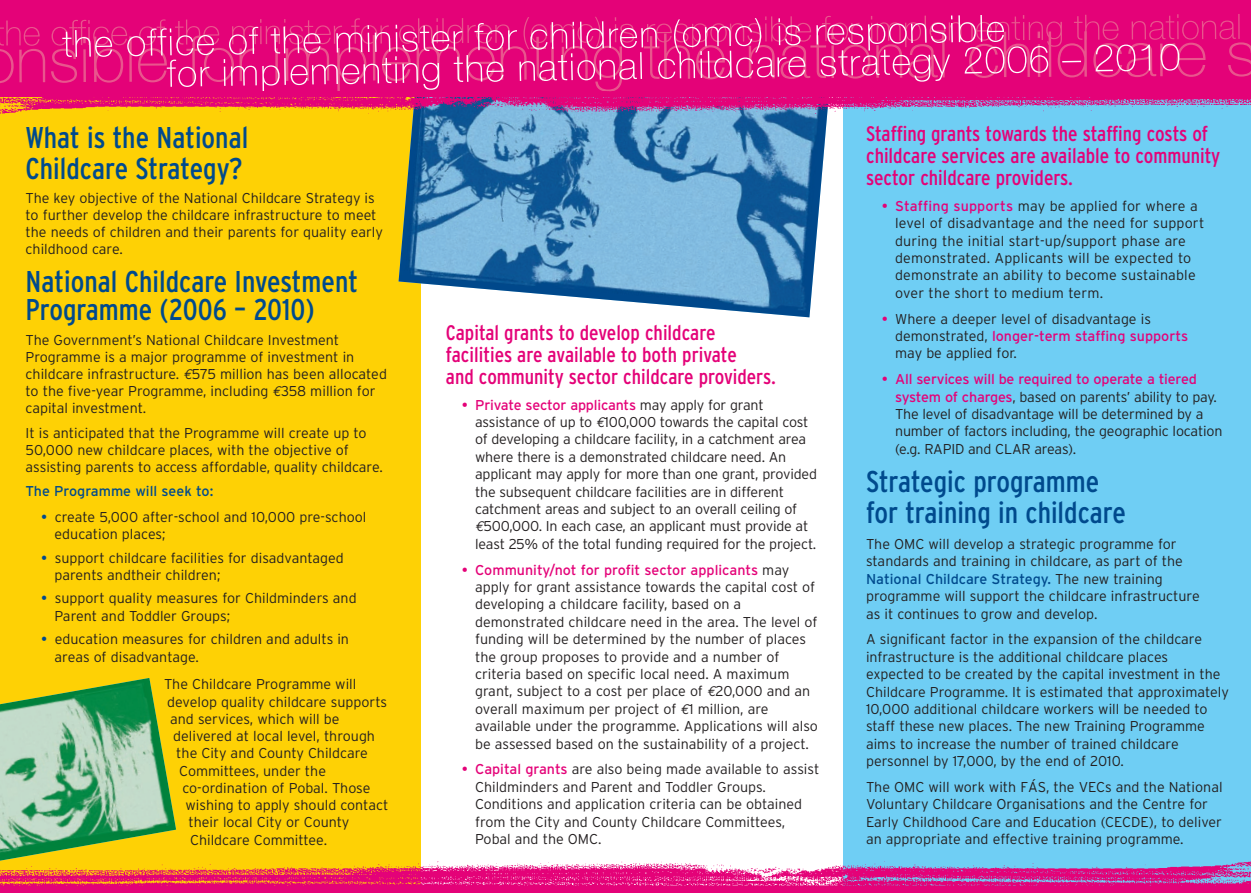
<style>
.page{position:relative;width:1251px;height:893px;background:#fff}
.page>*{position:absolute;margin:0;border:0;box-sizing:border-box;transform-origin:0 0}
.t1{font:condensed 30px/30.9px "Interstate";color:#004a8d}
.t2{font:condensed 21px/21.9px "Interstate";color:#e40278}
.t3{font:300 14.25px/17.4px "Interstate";color:#231f20}
.t4{font:14.25px "Interstate";color:#004a8d}
.s1{font-family:"Euro Mono";font-weight:400;font-style:italic}
.s2{font-weight:400;color:#004a8d}
.s3{font-weight:400;color:#e40278}
</style>
<div class="page">
<div style="left:842px;top:0;width:408px;height:893px;background:#6fcef4"></div>
<div style="left:0;top:0;width:421px;height:893px;background:#fed105"></div>
<img style="left:0;top:678px;width:176px;height:173px">
<img style="left:0;top:851px;width:1250px;height:42px">
<img style="left:398px;top:119px;width:429px;height:198px">
<div style="left:0;top:0;width:1250px;height:97px;background:#e40278"></div>
<svg style="left:0;top:21px;width:45px;height:62px"></svg>
<svg style="left:51px;top:14px;width:1199px;height:78px"></svg>
<img style="left:0;top:97px;width:1250px;height:22px">
<h1 class="t1" style="left:26px;top:123px;width:224px;line-height:30.3px">What is the National<br>Childcare Strategy?</h1>
<p class="t3" style="left:26px;top:190px;width:359px;line-height:17px">The key objective of the National Childcare Strategy is to further develop the childcare infrastructure to meet the needs of children and their parents for quality early childhood care.</p>
<h1 class="t1" style="left:26px;top:268px;width:334px;line-height:28px">National Childcare Investment<br>Programme (2006 – 2010)</h1>
<p class="t3" style="left:26px;top:331px;width:363px;line-height:17px">The Government’s National Childcare Investment Programme is a major programme of investment in childcare infrastructure. <span class="s1">€</span>575 million has been allocated to the five-year Programme, including <span class="s1">€</span>358 million for capital investment.</p>
<p class="t3" style="left:26px;top:424px;width:359px;line-height:17px">It is anticipated that the Programme will create up to<br>50,000 new childcare places, with the objective of assisting parents to access affordable, quality childcare.</p>
<p class="t4" style="left:26px;top:483px;width:189px">The Programme will seek to:</p>
<p class="t3" style="left:55px;top:508px;width:313px;text-indent:-13px"><span class="s2">•</span> create 5,000 after-school and 10,000 pre-school education places;</p>
<p class="t3" style="left:55px;top:549px;width:290px;text-indent:-13px"><span class="s2">•</span> support childcare facilities for disadvantaged parents andtheir children;</p>
<p class="t3" style="left:55px;top:590px;width:303px;text-indent:-13px"><span class="s2">•</span> support quality measures for Childminders and<br>Parent and Toddler Groups;</p>
<p class="t3" style="left:55px;top:630px;width:296px;text-indent:-13px"><span class="s2">•</span> education measures for children and adults in areas of disadvantage.</p>
<p class="t3" style="left:164px;top:676px;width:194px">The Childcare Programme will</p>
<p class="t3" style="left:167px;top:693px;width:221px">develop quality childcare supports</p>
<p class="t3" style="left:170px;top:710px;width:171px">and services, which will be</p>
<p class="t3" style="left:173px;top:727px;width:203px">delivered at local level, through</p>
<p class="t3" style="left:176px;top:745px;width:193px">the City and County Childcare</p>
<p class="t3" style="left:179px;top:762px;width:148px">Committees, under the</p>
<p class="t3" style="left:182px;top:779px;width:189px">co-ordination of Pobal. Those</p>
<p class="t3" style="left:185px;top:796px;width:204px">wishing to apply should contact</p>
<p class="t3" style="left:188px;top:814px;width:162px">their local City or County</p>
<p class="t3" style="left:190px;top:831px;width:138px">Childcare Committee.</p>
<h2 class="t2" style="left:446px;top:322px;width:331px">Capital grants to develop childcare facilities are available to both private<br>and community sector childcare providers.</h2>
<p class="t3" style="left:475px;top:396px;width:343px;text-indent:-13px"><span class="s3">• Private sector applicants</span> may apply for grant assistance of up to <span class="s1">€</span>100,000 towards the capital cost of developing a childcare facility, in a catchment area where there is a demonstrated childcare need. An applicant may apply for more than one grant, provided the subsequent childcare facilities are in different catchment areas and subject to an overall ceiling of <span class="s1">€</span>500,000. In each case, an applicant must provide at least 25% of the total funding required for the project.</p>
<p class="t3" style="left:475px;top:561px;width:344px;text-indent:-13px"><span class="s3">• Community/not for profit sector applicants</span> may apply for grant assistance towards the capital cost of developing a childcare facility, based on a demonstrated childcare need in the area. The level of funding will be determined by the number of places the group proposes to provide and a number of criteria based on specific local need. A maximum grant, subject to a cost per place of <span class="s1">€</span>20,000 and an overall maximum per project of <span class="s1">€</span>1 million, are available under the programme. Applications will also be assessed based on the sustainability of a project.</p>
<p class="t3" style="left:475px;top:761px;width:346px;text-indent:-13px"><span class="s3">• Capital grants</span> are also being made available to assist Childminders and Parent and Toddler Groups.<br>Conditions and application criteria can be obtained from the City and County Childcare Committees, Pobal and the OMC.</p>
<h2 class="t2" style="left:865px;top:123px;width:356px">Staffing grants towards the staffing costs of childcare services are available to community sector childcare providers.</h2>
<p class="t3" style="left:894px;top:197px;width:311px;text-indent:-13px"><span class="s3">• Staffing supports</span> may be applied for where a level of disadvantage and the need for support during the initial start-up/support phase are demonstrated. Applicants will be expected to demonstrate an ability to become sustainable over the short to medium term.</p>
<p class="t3" style="left:894px;top:310px;width:294px;text-indent:-13px"><span class="s3">•</span> Where a deeper level of disadvantage is demonstrated, <span class="s3">longer-term staffing supports </span>may be applied for.</p>
<p class="t3" style="left:894px;top:371px;width:329px;text-indent:-13px"><span class="s3">• All services will be required to operate a tiered system of charges</span>, based on parents’ ability to pay.<br>The level of disadvantage will be determined by a number of factors including, the geographic location (e.g. RAPID and CLAR areas).</p>
<h1 class="t1" style="left:865px;top:466px;width:261px">Strategic programme for training in childcare</h1>
<p class="t3" style="left:865px;top:535px;width:335px">The OMC will develop a strategic programme for standards and training in childcare, as part of the <span class="s2">National Childcare Strategy.</span> The new training programme will support the childcare infrastructure as it continues to grow and develop.</p>
<p class="t3" style="left:865px;top:631px;width:364px">A significant factor in the expansion of the childcare infrastructure is the additional childcare places expected to be created by the capital investment in the Childcare Programme. It is estimated that approximately 10,000 additional childcare workers will be needed to staff these new places. The new Training Programme aims to increase the number of trained childcare personnel by 17,000, by the end of 2010.</p>
<p class="t3" style="left:865px;top:778px;width:358px">The OMC will work with FÁS, the VECs and the National Voluntary Childcare Organisations and the Centre for Early Childhood Care and Education (CECDE), to deliver an appropriate and effective training programme.</p>
</div>
